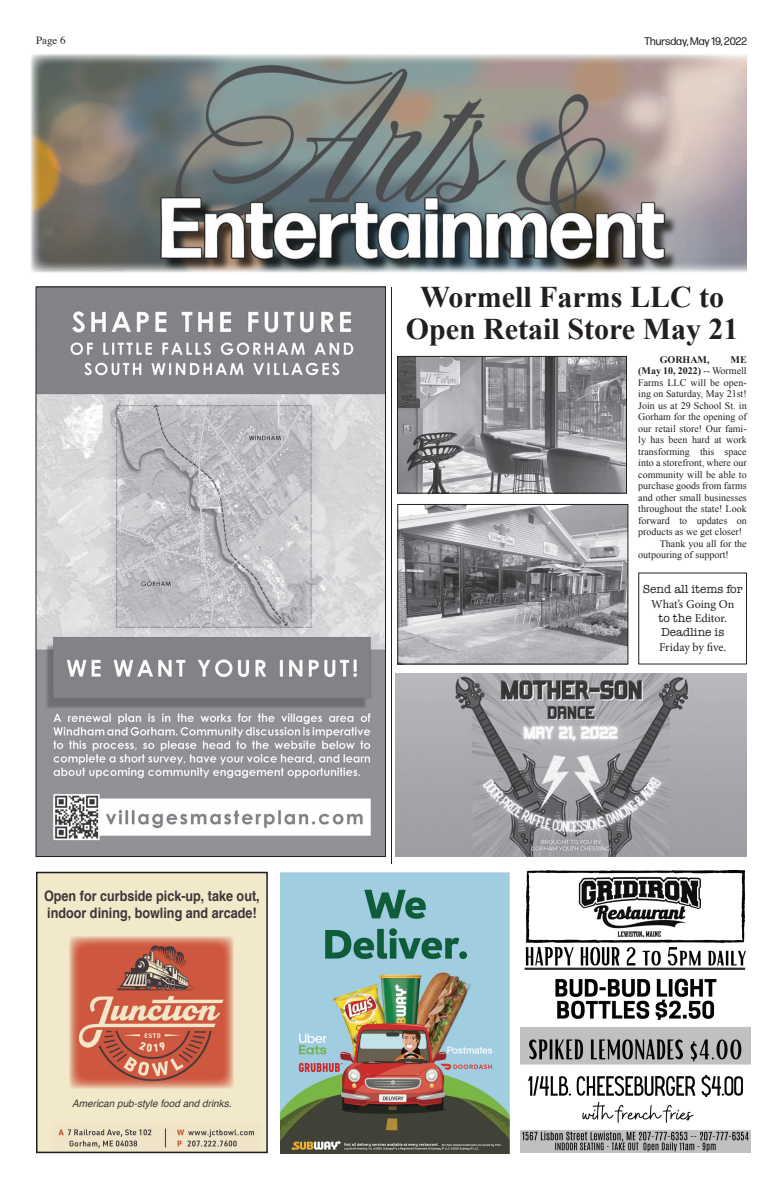
<style>
.page{position:relative;width:783px;height:1188px;background:#fff}
.page>*{position:absolute;margin:0;border:0;box-sizing:border-box;transform-origin:0 0}
.t1{font:700 30px/32px "Times New Roman";color:#231f20;text-align:center}
.t2{font:700 14.4px/17.3px "Helvetica";color:#3e343a;scale:.87 1}
.t3{font:12px/14.4px "Minion Pro";letter-spacing:-.005em;color:#231f20;text-align:center}
.t4{font:12px "American Typewriter";color:#231f20}
.t5{font:11px "Forma DJR Deck";color:#231f20}
.t6{font:11px "Times";color:#231f20}
.t7{font:italic 10.3px "Helvetica";color:#3e343a}
.t8{font:10px "Times New Roman";color:#231f20}
.t9{font:700 10px "Times New Roman";color:#231f20}
.s1{font-weight:400}
.s2{font-family:"American Typewriter"}
</style>
<div class="page">
<img style="left:30px;top:54px;width:717px;height:219px">
<img style="left:280px;top:872px;width:229px;height:282px">
<div style="left:37px;top:873px;width:230px;height:279px;background:#f2e9ca"></div>
<div style="left:36px;top:872px;width:232px;height:281px;border:2px solid #231f20"></div>
<img style="left:70px;top:937px;width:164px;height:151px">
<img style="left:52px;top:1128px;width:208px;height:23px">
<img style="left:521px;top:871px;width:229px;height:282px">
<img style="left:396px;top:673px;width:351px;height:184px">
<img style="left:38px;top:289px;width:346px;height:566px">
<img style="left:399px;top:358px;width:226px;height:133px">
<div style="left:397px;top:356px;width:230px;height:137px;border:1px solid #231f20"></div>
<img style="left:400px;top:506px;width:226px;height:156px">
<div style="left:398px;top:504px;width:230px;height:160px;border:1px solid #231f20"></div>
<div style="left:638px;top:573px;width:109px;height:91px;border:1px solid #231f20"></div>
<hr style="left:391px;top:287px;width:1px;height:577px;background:#231f20">
<p class="t6" style="left:36px;top:30px;width:31px">Page 6</p>
<p class="t5" style="left:645px;top:34px;width:104px">Thursday, May 19, 2022</p>
<h2 class="t2" style="left:44px;top:887px;width:249px">Open for curbside pick-up, take out, indoor dining, bowling and arcade!</h2>
<p class="t7" style="left:72px;top:1095px;width:161px">American pub-style food and drinks.</p>
<h1 class="t1" style="left:406px;top:280px;width:334px">Wormell Farms LLC to<br>Open Retail Store May 21</h1>
<p class="t9" style="left:660px;top:353px;width:51px">GORHAM,</p>
<p class="t9" style="left:731px;top:353px;width:18px">ME</p>
<p class="t9" style="left:638px;top:364px;width:110px">(May 10, 2022) <span class="s1">-- Wormell</span></p>
<p class="t8" style="left:638px;top:376px;width:110px">Farms LLC will be open-</p>
<p class="t8" style="left:638px;top:387px;width:110px">ing on Saturday, May 21st!</p>
<p class="t8" style="left:638px;top:399px;width:110px">Join us at 29 School St. in</p>
<p class="t8" style="left:638px;top:410px;width:110px">Gorham for the opening of</p>
<p class="t8" style="left:638px;top:422px;width:110px">our retail store! Our fami-</p>
<p class="t8" style="left:638px;top:433px;width:110px">ly has been hard at work</p>
<p class="t8" style="left:638px;top:445px;width:110px">transforming this space</p>
<p class="t8" style="left:638px;top:456px;width:110px">into a storefront, where our</p>
<p class="t8" style="left:638px;top:468px;width:110px">community will be able to</p>
<p class="t8" style="left:638px;top:479px;width:110px">purchase goods from farms</p>
<p class="t8" style="left:638px;top:491px;width:110px">and other small businesses</p>
<p class="t8" style="left:638px;top:502px;width:110px">throughout the state! Look</p>
<p class="t8" style="left:638px;top:514px;width:110px">forward to updates on</p>
<p class="t8" style="left:638px;top:525px;width:105px">products as we get closer!</p>
<p class="t8" style="left:660px;top:537px;width:88px">Thank you all for the</p>
<p class="t8" style="left:638px;top:548px;width:92px">outpouring of support!</p>
<p class="t4" style="left:643px;top:580px;width:102px">Send all items for</p>
<p class="t3" style="left:651px;top:597px;width:85px">What’s Going On <span class="s2">to the</span> Editor.</p>
<p class="t4" style="left:661px;top:623px;width:65px">Deadline is</p>
<p class="t3" style="left:659px;top:640px;width:69px">Friday by five.</p>
</div>
